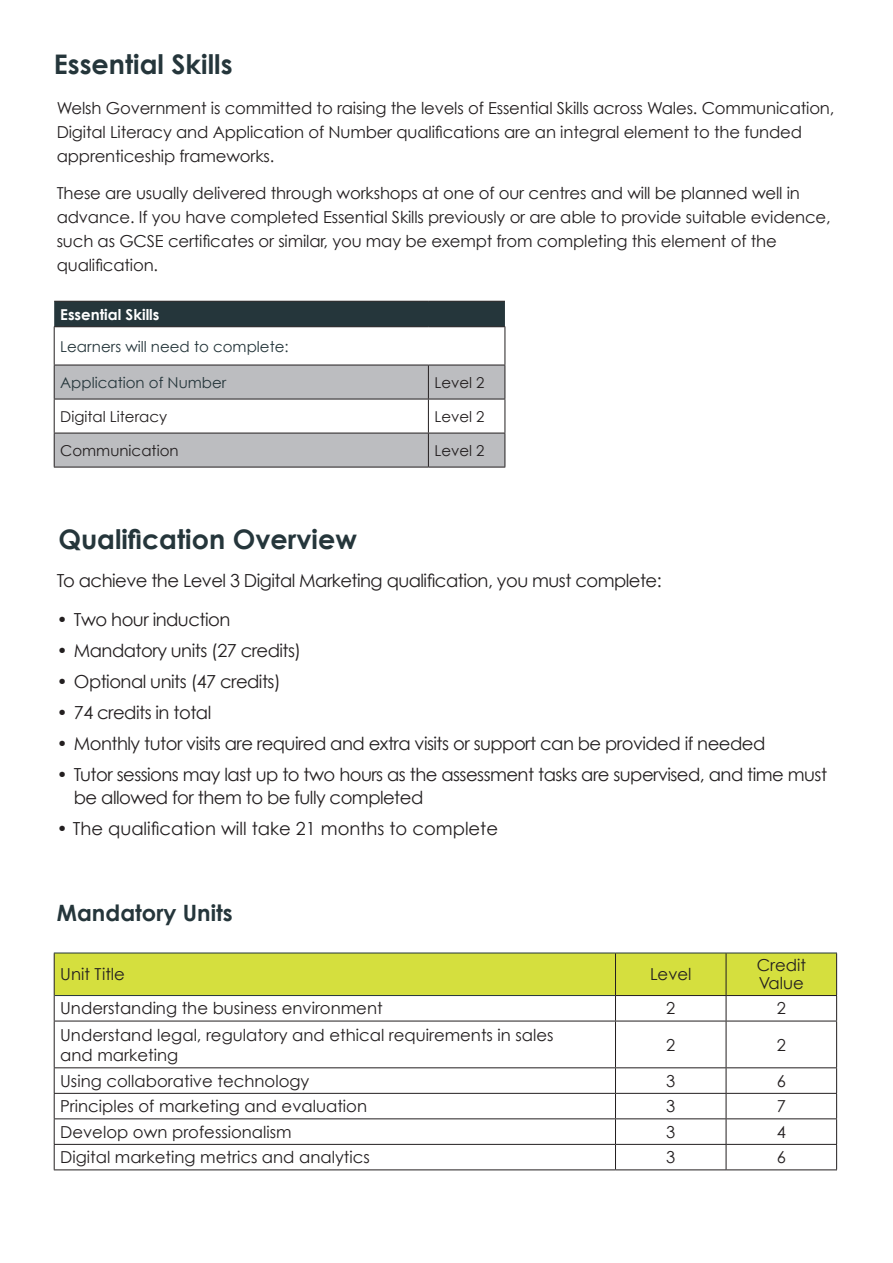
<style>
.page{position:relative;width:893px;height:1263px;background:#fff}
.page>*{position:absolute;margin:0;border:0;box-sizing:border-box;transform-origin:0 0}
.t1{font:700 27px "Century Gothic";color:#25363b}
.t2{font:700 22.5px "Century Gothic";color:#25363b}
.t3{font:18px/22.5px "Century Gothic";letter-spacing:-.03em;color:#231f20}
.t4{font:18px "Century Gothic";color:#231f20}
.t5{font:16.5px/24px "Century Gothic";letter-spacing:-.01em;color:#231f20}
.t6{font:15px "Century Gothic";color:#25363b}
.t7{font:15px "Century Gothic";color:#231f20}
.t8{font:700 15px "Century Gothic";color:#fff}
</style>
<div class="page">
<div style="left:54px;top:302px;width:451px;height:24px;background:#25363b"></div>
<svg style="left:55px;top:366px;width:450px;height:101px;fill:#bcbdc0"></svg>
<hr style="left:54px;top:301px;width:374px;height:1px;background:#231f20">
<hr style="left:428px;top:301px;width:77px;height:1px;background:#231f20">
<hr style="left:54px;top:326px;width:374px;height:1px;background:#231f20">
<hr style="left:54px;top:327px;width:1px;height:38px;background:#231f20">
<hr style="left:428px;top:326px;width:77px;height:1px;background:#231f20">
<hr style="left:505px;top:327px;width:1px;height:38px;background:#231f20">
<hr style="left:54px;top:365px;width:374px;height:1px;background:#231f20">
<hr style="left:54px;top:365px;width:1px;height:34px;background:#231f20">
<hr style="left:428px;top:365px;width:77px;height:1px;background:#231f20">
<hr style="left:428px;top:365px;width:1px;height:34px;background:#231f20">
<hr style="left:505px;top:365px;width:1px;height:34px;background:#231f20">
<hr style="left:54px;top:399px;width:374px;height:1px;background:#231f20">
<hr style="left:54px;top:399px;width:1px;height:34px;background:#231f20">
<hr style="left:428px;top:399px;width:77px;height:1px;background:#231f20">
<hr style="left:428px;top:399px;width:1px;height:34px;background:#231f20">
<hr style="left:505px;top:399px;width:1px;height:34px;background:#231f20">
<hr style="left:54px;top:467px;width:374px;height:1px;background:#231f20">
<hr style="left:428px;top:467px;width:77px;height:1px;background:#231f20">
<hr style="left:54px;top:433px;width:374px;height:1px;background:#231f20">
<hr style="left:54px;top:433px;width:1px;height:34px;background:#231f20">
<hr style="left:428px;top:433px;width:77px;height:1px;background:#231f20">
<hr style="left:428px;top:433px;width:1px;height:34px;background:#231f20">
<hr style="left:505px;top:433px;width:1px;height:34px;background:#231f20">
<svg style="left:54px;top:953px;width:783px;height:68px"></svg>
<hr style="left:54px;top:1021px;width:1px;height:46px;background:#231f20">
<hr style="left:615px;top:1021px;width:1px;height:46px;background:#231f20">
<hr style="left:726px;top:1021px;width:1px;height:46px;background:#231f20">
<hr style="left:836px;top:1021px;width:1px;height:46px;background:#231f20">
<svg style="left:54px;top:1068px;width:1px;height:101px"></svg>
<svg style="left:615px;top:1068px;width:1px;height:101px"></svg>
<svg style="left:726px;top:1068px;width:1px;height:101px"></svg>
<svg style="left:836px;top:1068px;width:1px;height:101px"></svg>
<hr style="left:615px;top:995px;width:111px;height:1px;background:#231f20">
<hr style="left:726px;top:995px;width:111px;height:1px;background:#231f20">
<hr style="left:54px;top:1021px;width:561px;height:1px;background:#231f20">
<hr style="left:615px;top:1021px;width:111px;height:1px;background:#231f20">
<hr style="left:726px;top:1021px;width:111px;height:1px;background:#231f20">
<hr style="left:54px;top:1067px;width:561px;height:1px;background:#231f20">
<hr style="left:615px;top:1067px;width:111px;height:1px;background:#231f20">
<hr style="left:726px;top:1067px;width:111px;height:1px;background:#231f20">
<hr style="left:54px;top:1093px;width:561px;height:1px;background:#231f20">
<hr style="left:615px;top:1093px;width:111px;height:1px;background:#231f20">
<hr style="left:726px;top:1093px;width:111px;height:1px;background:#231f20">
<hr style="left:54px;top:1118px;width:561px;height:1px;background:#231f20">
<hr style="left:615px;top:1118px;width:111px;height:1px;background:#231f20">
<hr style="left:726px;top:1118px;width:111px;height:1px;background:#231f20">
<hr style="left:54px;top:1144px;width:561px;height:1px;background:#231f20">
<hr style="left:615px;top:1144px;width:111px;height:1px;background:#231f20">
<hr style="left:726px;top:1144px;width:111px;height:1px;background:#231f20">
<hr style="left:54px;top:1169px;width:561px;height:1px;background:#231f20">
<hr style="left:615px;top:1169px;width:111px;height:1px;background:#231f20">
<hr style="left:726px;top:1169px;width:111px;height:1px;background:#231f20">
<h1 class="t1" style="left:54px;top:47px;width:180px">Essential Skills</h1>
<p class="t5" style="left:57px;top:96px;width:779px">Welsh Government is committed to raising the levels of Essential Skills across Wales. Communication,<br>Digital Literacy and Application of Number qualifications are an integral element to the funded apprenticeship frameworks.</p>
<p class="t5" style="left:57px;top:181px;width:775px">These are usually delivered through workshops at one of our centres and will be planned well in advance. If you have completed Essential Skills previously or are able to provide suitable evidence, such as GCSE certificates or similar, you may be exempt from completing this element of the qualification.</p>
<p class="t8" style="left:60px;top:305px;width:101px">Essential Skills</p>
<p class="t6" style="left:60px;top:337px;width:230px">Learners will need to complete:</p>
<p class="t6" style="left:60px;top:373px;width:168px">Application of Number</p>
<p class="t7" style="left:434px;top:373px;width:52px">Level 2</p>
<p class="t7" style="left:60px;top:407px;width:109px">Digital Literacy</p>
<p class="t7" style="left:434px;top:407px;width:52px">Level 2</p>
<p class="t7" style="left:60px;top:441px;width:120px">Communication</p>
<p class="t7" style="left:434px;top:441px;width:52px">Level 2</p>
<h1 class="t1" style="left:58px;top:522px;width:300px">Qualification Overview</h1>
<p class="t3" style="left:57px;top:568px;width:606px">To achieve the Level 3 Digital Marketing qualification, you must complete:</p>
<p class="t3" style="left:57px;top:608px;width:175px">• Two hour induction</p>
<p class="t3" style="left:57px;top:639px;width:246px">• Mandatory units (27 credits)</p>
<p class="t3" style="left:57px;top:670px;width:225px">• Optional units (47 credits)</p>
<p class="t3" style="left:57px;top:701px;width:156px">• 74 credits in total</p>
<p class="t3" style="left:57px;top:732px;width:710px">• Monthly tutor visits are required and extra visits or support can be provided if needed</p>
<p class="t3" style="left:74px;top:763px;width:755px;text-indent:-17px">• Tutor sessions may last up to two hours as the assessment tasks are supervised, and time must be allowed for them to be fully completed</p>
<p class="t4" style="left:57px;top:817px;width:443px">• The qualification will take 21 months to complete</p>
<h2 class="t2" style="left:57px;top:899px;width:177px">Mandatory Units</h2>
<p class="t5" style="left:60px;top:962px;width:66px">Unit Title</p>
<p class="t5" style="left:650px;top:962px;width:43px">Level</p>
<p class="t5" style="left:757px;top:956px;width:51px;line-height:18px">Credit<br>Value</p>
<p class="t5" style="left:60px;top:996px;width:324px">Understanding the business environment</p>
<p class="t5" style="left:666px;top:996px;width:11px">2</p>
<p class="t5" style="left:777px;top:996px;width:11px">2</p>
<p class="t5" style="left:60px;top:1025px;width:495px;line-height:19.8px">Understand legal, regulatory and ethical requirements in sales and marketing</p>
<p class="t5" style="left:666px;top:1032px;width:11px">2</p>
<p class="t5" style="left:777px;top:1032px;width:11px">2</p>
<p class="t5" style="left:60px;top:1068px;width:251px">Using collaborative technology</p>
<p class="t5" style="left:666px;top:1068px;width:11px">3</p>
<p class="t5" style="left:777px;top:1068px;width:11px">6</p>
<p class="t5" style="left:60px;top:1094px;width:308px">Principles of marketing and evaluation</p>
<p class="t5" style="left:666px;top:1094px;width:11px">3</p>
<p class="t5" style="left:777px;top:1094px;width:11px">7</p>
<p class="t5" style="left:60px;top:1119px;width:233px">Develop own professionalism</p>
<p class="t5" style="left:666px;top:1119px;width:11px">3</p>
<p class="t5" style="left:777px;top:1119px;width:11px">4</p>
<p class="t5" style="left:60px;top:1145px;width:311px">Digital marketing metrics and analytics</p>
<p class="t5" style="left:666px;top:1145px;width:11px">3</p>
<p class="t5" style="left:777px;top:1145px;width:11px">6</p>
</div>
